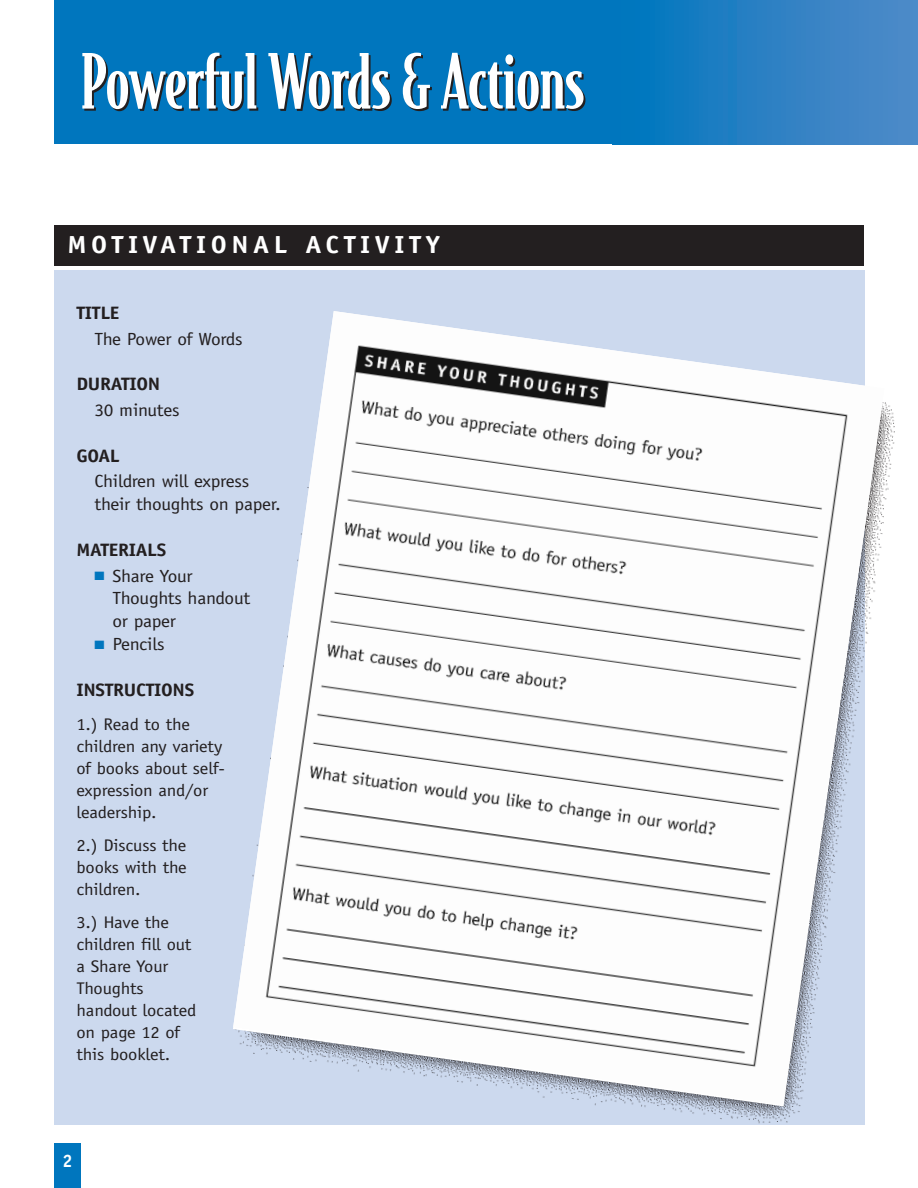
<style>
.page{position:relative;width:918px;height:1188px;background:#fff}
.page>*{position:absolute;margin:0;border:0;box-sizing:border-box;transform-origin:0 0}
.t1{font:500 72px "Bodega Serif";letter-spacing:-.01em;color:#fff}
.t2{font:700 24.75px "Officina Sans";letter-spacing:.165em;color:#fff;scale:1.1 1}
.t3{font:700 18px "Officina Sans";letter-spacing:-.015em;color:#231f20;scale:1.1 1}
.t4{font:700 18px "Officina Sans";color:#fff}
.t5{font:17.7px/22.8px "Officina Sans";letter-spacing:-.015em;color:#231f20;scale:1.1 1}
.t6{font:16.8px/22px "Officina Sans";letter-spacing:-.01em;color:#231f20;scale:1.1 1}
.s1{color:#0076be}
</style>
<div class="page">
<div style="left:54px;top:0;width:567px;height:144px;background:#0076be"></div>
<div style="left:612px;top:0;width:306px;height:144px;background:linear-gradient(to right,#0076be,#538bc9)"></div>
<div style="left:54px;top:270px;width:810px;height:855px;background:#ccd9ee"></div>
<div style="left:54px;top:1143px;width:27px;height:45px;background:#0076be"></div>
<div style="left:54px;top:225px;width:810px;height:41px;background:#231f20"></div>
<img style="left:233px;top:311px;width:651px;height:794px">
<h1 class="t1" style="left:81px;top:42px;width:505px">PowerfulWords &amp; Actions</h1>
<h2 class="t2" style="left:68px;top:236px;width:340px">MOTIVATIONAL ACTIVITY</h2>
<p class="t3" style="left:76px;top:306px;width:41px">TITLE</p>
<p class="t5" style="left:94px;top:329px;width:136px">The Power of Words</p>
<p class="t3" style="left:76px;top:377px;width:78px">DURATION</p>
<p class="t5" style="left:94px;top:400px;width:79px">30 minutes</p>
<p class="t3" style="left:76px;top:449px;width:41px">GOAL</p>
<p class="t5" style="left:94px;top:471px;width:171px">Children will express their thoughts on paper.</p>
<p class="t3" style="left:76px;top:543px;width:83px">MATERIALS</p>
<p class="t5" style="left:112px;top:566px;width:127px;text-indent:-18px"><span class="s1">■</span> Share Your<br>Thoughts handout or paper</p>
<p class="t5" style="left:94px;top:634px;width:65px"><span class="s1">■</span> Pencils</p>
<p class="t3" style="left:76px;top:683px;width:108px">INSTRUCTIONS</p>
<p class="t6" style="left:76px;top:714px;width:137px">1.) Read to the children any variety of books about self&shy;expression and/or leadership.</p>
<p class="t6" style="left:76px;top:835px;width:102px;text-align:justify">2.) Discuss the books with the children.</p>
<p class="t6" style="left:76px;top:912px;width:111px">3.) Have the children fill out a Share Your<br>Thoughts handout located on page 12 of this booklet.</p>
<p class="t4" style="left:62px;top:1154px;width:12px">2</p>
</div>
